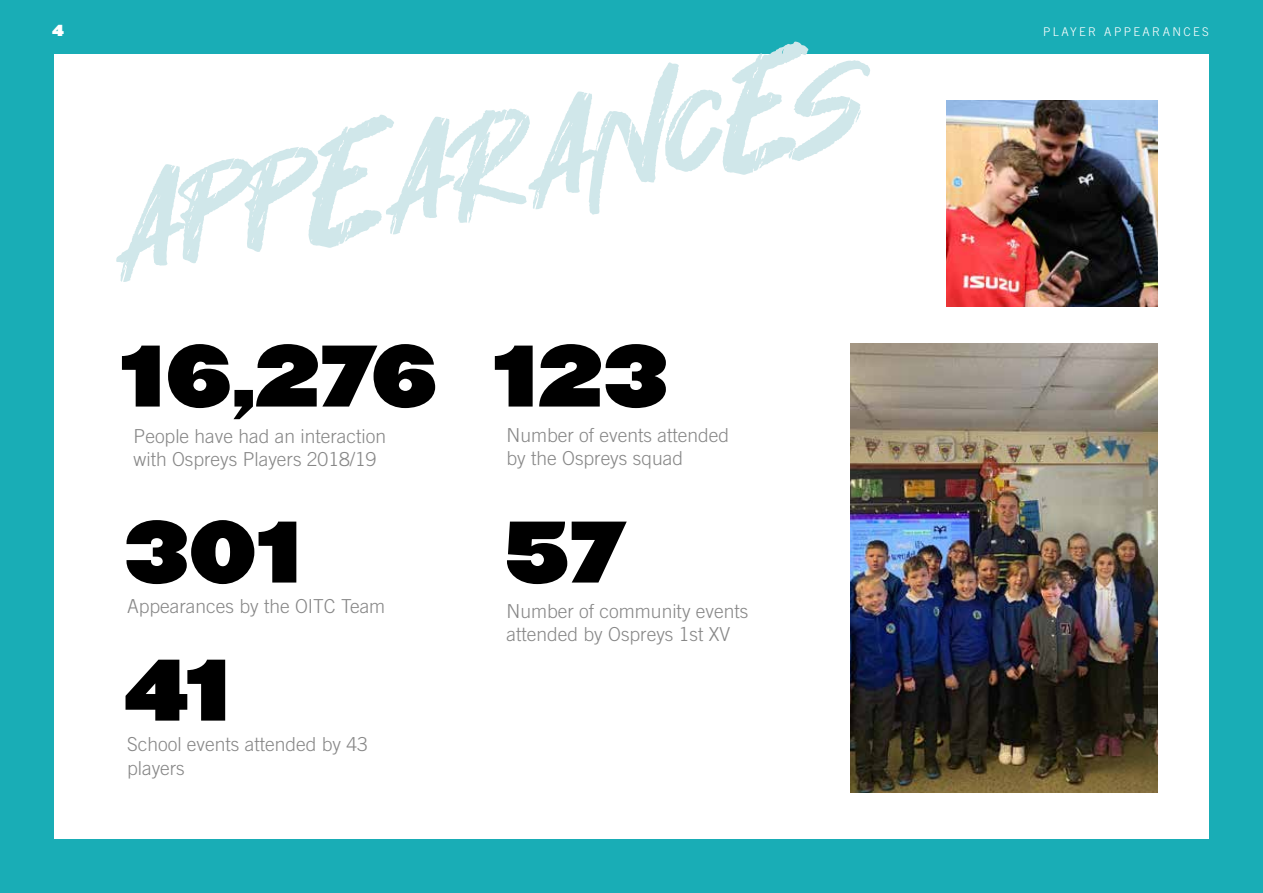
<style>
.page{position:relative;width:1263px;height:893px;background:#19adb6}
.page>*{position:absolute;margin:0;border:0;box-sizing:border-box;transform-origin:0 0}
.t1{font:162.75px "Hey November";color:#d0e7ea}
.t2{font:76.2px "Champion HTF Heavyweight";color:#000}
.t3{font:300 19.2px/23.1px "Trade Gothic";color:#878787}
.t4{font:13.95px "Champion HTF Heavyweight";color:#fff}
.t5{font:300 12px "Trade Gothic";letter-spacing:.2em;color:#fff}
</style>
<div class="page">
<div style="left:54px;top:54px;width:1155px;height:785px;background:#fff"></div>
<img style="left:947px;top:100px;width:211px;height:207px">
<img style="left:850px;top:343px;width:308px;height:449px">
<p class="t4" style="left:52px;top:21px;width:13px">4</p>
<p class="t5" style="left:1043px;top:24px;width:167px">PLAYER APPEARANCES</p>
<h1 class="t1" style="left:95px;top:140px;width:765px;rotate:-10deg">APPEARANCEs</h1>
<h2 class="t2" style="left:120px;top:325px;width:549px">16,276 123</h2>
<p class="t3" style="left:134px;top:424px;width:254px">People have had an interaction with Ospreys Players 2018/19</p>
<p class="t3" style="left:506px;top:424px;width:224px">Number of events attended by the Ospreys squad</p>
<h2 class="t2" style="left:124px;top:501px;width:180px">301</h2>
<h2 class="t2" style="left:504px;top:501px;width:124px">57</h2>
<p class="t3" style="left:127px;top:595px;width:260px">Appearances by the OITC Team</p>
<h2 class="t2" style="left:124px;top:639px;width:109px">41</h2>
<p class="t3" style="left:127px;top:733px;width:242px">School events attended by 43 players</p>
<p class="t3" style="left:506px;top:600px;width:243px">Number of community events attended by Ospreys 1st XV</p>
</div>
